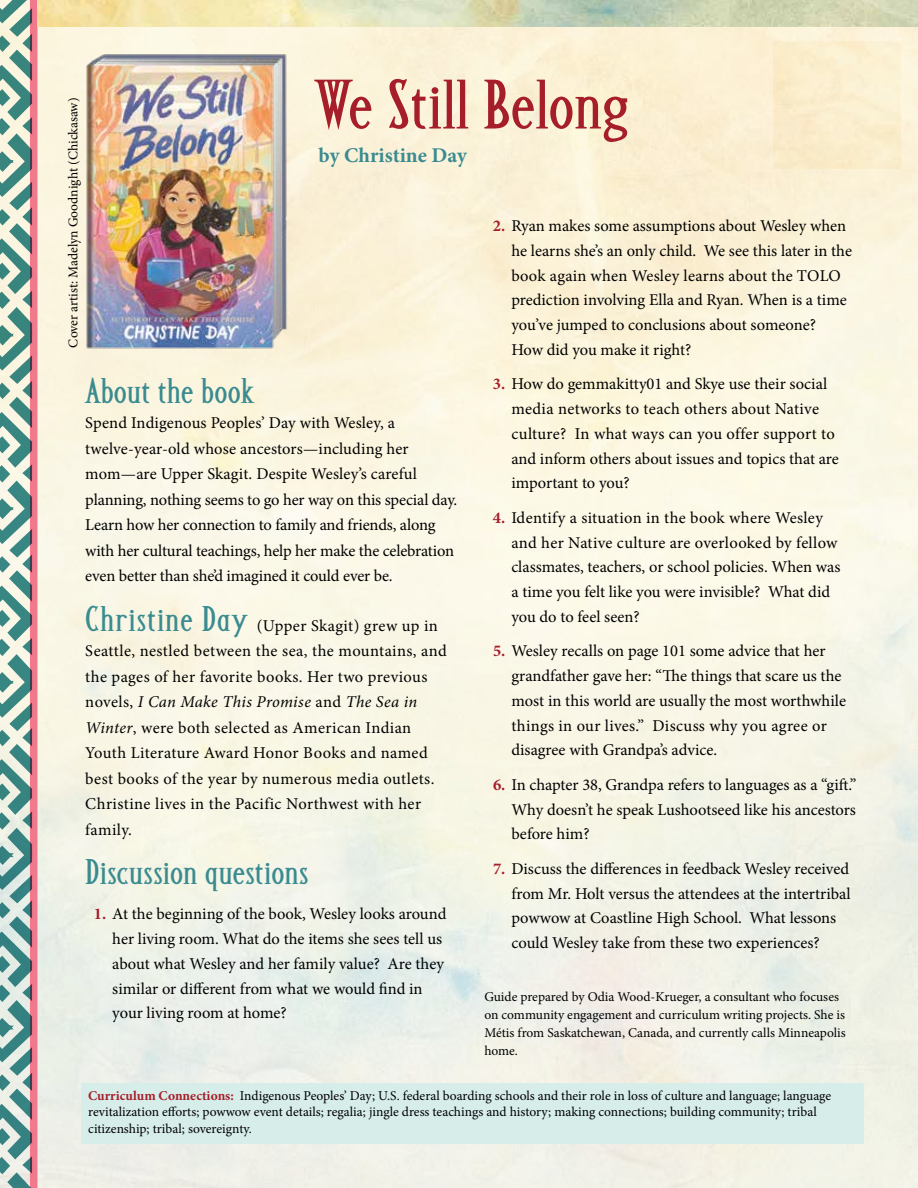
<style>
.page{position:relative;width:918px;height:1188px;background:#fff}
.page>*{position:absolute;margin:0;border:0;box-sizing:border-box;transform-origin:0 0}
.t1{font:700 67.5px "Altar";color:#a51e29}
.t2{font:700 34.5px "Altar";color:#3a8b90}
.t3{font:700 21px "Minion Pro";color:#3a8b90}
.t4{font:16.5px/24.8px "Minion Pro";color:#000}
.t5{font:16.5px/25.5px "Minion Pro";letter-spacing:.025em;color:#000}
.t6{font:13.5px/18px "Minion Pro";color:#000}
.s1{font-weight:700;color:#a51e29}
.s2{font-family:"Altar";font-weight:700;font-size:34.5px;color:#3a8b90}
.s3{font-style:italic}
</style>
<div class="page">
<div style="left:30px;top:0;width:7px;height:1188px;background:#f2788c"></div>
<img style="left:37px;top:0;width:881px;height:27px">
<svg style="left:774px;top:41px;width:127px;height:128px;background:#faedcd"></svg>
<svg style="left:0;top:0;width:32px;height:1188px;background:#99b7af"></svg>
<div style="left:82px;top:1083px;width:782px;height:61px;background:#d6edea"></div>
<img style="left:85px;top:52px;width:209px;height:305px">
<h1 class="t1" style="left:314px;top:71px;width:317px">We Still Belong</h1>
<p class="t3" style="left:319px;top:140px;width:150px">by Christine Day</p>
<p class="t6" style="left:64px;top:348px;width:252px;rotate:-90deg">Cover artist: Madelyn Goodnight (Chickasaw)</p>
<p class="t4" style="left:511px;top:214px;width:342px;text-indent:-18px"><span class="s1">2.</span> Ryan makes some assumptions about Wesley when he learns she’s an only child. We see this later in the book again when Wesley learns about the TOLO prediction involving Ella and Ryan. When is a time you’ve jumped to conclusions about someone?<br>How did you make it right?</p>
<p class="t4" style="left:511px;top:372px;width:329px;text-indent:-18px"><span class="s1">3.</span> How do gemmakitty01 and Skye use their social media networks to teach others about Native culture? In what ways can you offer support to and inform others about issues and topics that are important to you?</p>
<p class="t4" style="left:511px;top:505px;width:330px;text-indent:-18px"><span class="s1">4.</span> Identify a situation in the book where Wesley and her Native culture are overlooked by fellow classmates, teachers, or school policies. When was a time you felt like you were invisible? What did you do to feel seen?</p>
<p class="t4" style="left:511px;top:639px;width:336px;text-indent:-18px"><span class="s1">5.</span> Wesley recalls on page 101 some advice that her grandfather gave her: “The things that scare us the most in this world are usually the most worthwhile things in our lives.” Discuss why you agree or disagree with Grandpa’s advice.</p>
<p class="t4" style="left:511px;top:772px;width:347px;text-align:justify;text-indent:-18px"><span class="s1">6.</span> In chapter 38, Grandpa refers to languages as a “gift.” Why doesn’t he speak Lushootseed like his ancestors before him?</p>
<p class="t4" style="left:511px;top:856px;width:341px;text-indent:-18px"><span class="s1">7.</span> Discuss the differences in feedback Wesley received from Mr. Holt versus the attendees at the intertribal powwow at Coastline High School. What lessons could Wesley take from these two experiences?</p>
<p class="t6" style="left:484px;top:988px;width:363px">Guide prepared by Odia Wood-Krueger, a consultant who focuses on community engagement and curriculum writing projects. She is Métis from Saskatchewan, Canada, and currently calls Minneapolis home.</p>
<h2 class="t2" style="left:85px;top:374px;width:171px">About the book</h2>
<p class="t4" style="left:85px;top:410px;width:374px;line-height:25.5px">Spend Indigenous Peoples’ Day with Wesley, a twelve-year-old whose ancestors—including her mom—are Upper Skagit. Despite Wesley’s careful planning, nothing seems to go her way on this special day.<br>Learn how her connection to family and friends, along with her cultural teachings, help her make the celebration even better than she’d imagined it could ever be.</p>
<p class="t5" style="left:85px;top:613px;width:363px"><span class="s2">Christine Day</span> (Upper Skagit) grew up in Seattle, nestled between the sea, the mountains, and the pages of her favorite books. Her two previous novels, <span class="s3">I Can Make This Promise</span> and <span class="s3">The Sea in Winter</span>, were both selected as American Indian Youth Literature Award Honor Books and named best books of the year by numerous media outlets.<br>Christine lives in the Pacific Northwest with her family.</p>
<h2 class="t2" style="left:85px;top:855px;width:225px">Discussion questions</h2>
<p class="t4" style="left:112px;top:902px;width:336px;text-indent:-18px"><span class="s1">1.</span> At the beginning of the book, Wesley looks around her living room. What do the items she sees tell us about what Wesley and her family value? Are they similar or different from what we would find in your living room at home?</p>
<p class="t6" style="left:88px;top:1087px;width:744px;line-height:16.5px"><span class="s1">Curriculum Connections:</span> Indigenous Peoples’ Day; U.S. federal boarding schools and their role in loss of culture and language; language revitalization efforts; powwow event details; regalia; jingle dress teachings and history; making connections; building community; tribal citizenship; tribal; sovereignty.</p>
</div>
